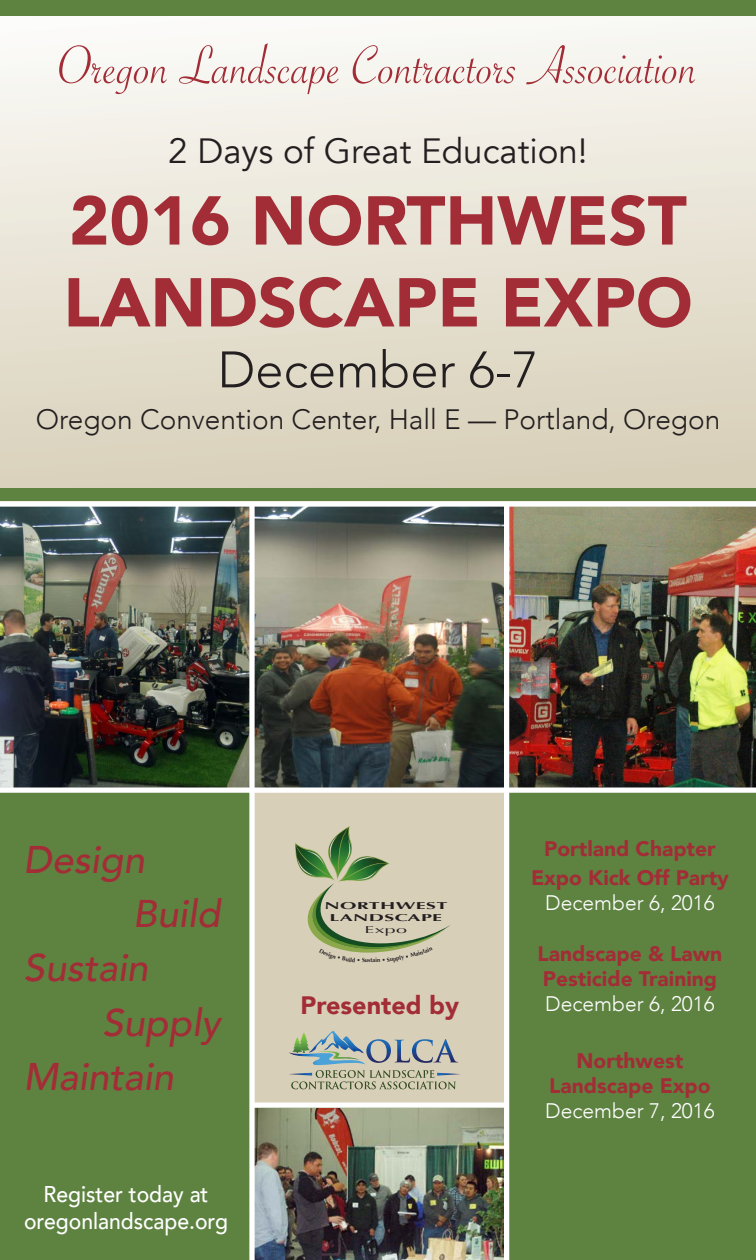
<style>
.page{position:relative;width:756px;height:1260px;background:#fff}
.page>*{position:absolute;margin:0;border:0;box-sizing:border-box;transform-origin:0 0}
.t1{font:900 68.25px/81.9px "Avenir";color:#a22d36}
.t2{font:57.75px "Savoye Let Plain";color:#a22d36}
.t3{font:300 50.75px "Avenir";color:#231f20}
.t4{font:italic 500 38.5px "Avenir";color:#a22d36}
.t5{font:35px "Avenir";color:#231f20}
.t6{font:300 28px "Avenir";color:#231f20}
.t7{font:900 25.2px "Avenir";color:#a22d36}
.t8{font:500 22.75px/27.3px "Avenir";color:#fff;text-align:center;scale:.93 1}
.t9{font:900 21px/25.2px "Avenir";color:#a22d36;text-align:center}
.t10{font:300 21px "Avenir";color:#fff}
.t11{font:700 9.97px/11.9px "Optima";letter-spacing:.02em;color:#231f20;text-align:center;scale:1.97 1}
.t12{font:9.97px "Optima";color:#231f20;scale:1.97 1}
.t13{font:700 5.95px "Optima";color:#231f20}
</style>
<div class="page">
<div style="left:0;top:788px;width:756px;height:472px;background:#5e8341"></div>
<img style="left:255px;top:507px;width:249px;height:280px">
<img style="left:509px;top:507px;width:247px;height:281px">
<div style="left:0;top:0;width:756px;height:504px;background:linear-gradient(to bottom,#fdfcf9,#d4ccb3)"></div>
<div style="left:251px;top:791px;width:258px;height:311px;background:#d8cfb9"></div>
<img style="left:255px;top:1108px;width:249px;height:152px">
<img style="left:0;top:507px;width:249px;height:281px">
<div style="left:0;top:501px;width:756px;height:6px;background:#fff"></div>
<div style="left:0;top:788px;width:756px;height:5px;background:#fff"></div>
<div style="left:252px;top:1102px;width:252px;height:6px;background:#fff"></div>
<div style="left:249px;top:504px;width:6px;height:756px;background:#fff"></div>
<div style="left:504px;top:504px;width:5px;height:756px;background:#fff"></div>
<svg style="left:289px;top:1031px;width:171px;height:58px"></svg>
<div style="left:0;top:0;width:756px;height:16px;background:#5e8341"></div>
<div style="left:0;top:488px;width:756px;height:12px;background:#5e8341"></div>
<svg style="left:295px;top:826px;width:155px;height:127px"></svg>
<h2 class="t2" style="left:58px;top:28px;width:640px">Oregon Landscape Contractors Association</h2>
<h3 class="t5" style="left:168px;top:130px;width:421px">2 Days of Great Education!</h3>
<h1 class="t1" style="left:63px;top:178px;width:631px">2016 Northwest<br>Lan dscape Expo</h1>
<h3 class="t3" style="left:218px;top:340px;width:322px">December 6-7</h3>
<h3 class="t6" style="left:36px;top:403px;width:686px">Oregon Convention Center, Hall E — Portland, Oregon</h3>
<h3 class="t4" style="left:24px;top:837px;width:123px">Design</h3>
<h3 class="t4" style="left:133px;top:891px;width:89px">Build</h3>
<h3 class="t4" style="left:24px;top:945px;width:126px">Sustain</h3>
<h3 class="t4" style="left:102px;top:999px;width:120px">Supply</h3>
<h3 class="t4" style="left:24px;top:1054px;width:152px">Maintain</h3>
<p class="t8" style="left:24px;top:1179px;width:221px">Register today at oregonlandscape.org</p>
<p class="t11" style="left:324px;top:900px;width:64px">NORTHWEST<br>LAN DSCAPE</p>
<p class="t12" style="left:365px;top:924px;width:23px">Expo</p>
<p class="t13" style="left:365px;top:957px;width:7px">US</p>
<p class="t7" style="left:301px;top:983px;width:160px">Presented by</p>
<p class="t9" style="left:531px;top:833px;width:199px;line-height:29.4px">Portland Chapter<br>Expo Kick Off Party</p>
<p class="t10" style="left:545px;top:891px;width:171px">December 6, 2016</p>
<p class="t9" style="left:538px;top:940px;width:186px;text-align:left">Landscape &amp; Lawn<br>Pesticide Training</p>
<p class="t10" style="left:545px;top:991px;width:171px">December 6, 2016</p>
<p class="t9" style="left:549px;top:1047px;width:163px">Northwest<br>Landscape Expo</p>
<p class="t10" style="left:545px;top:1099px;width:171px">December 7, 2016</p>
</div>
